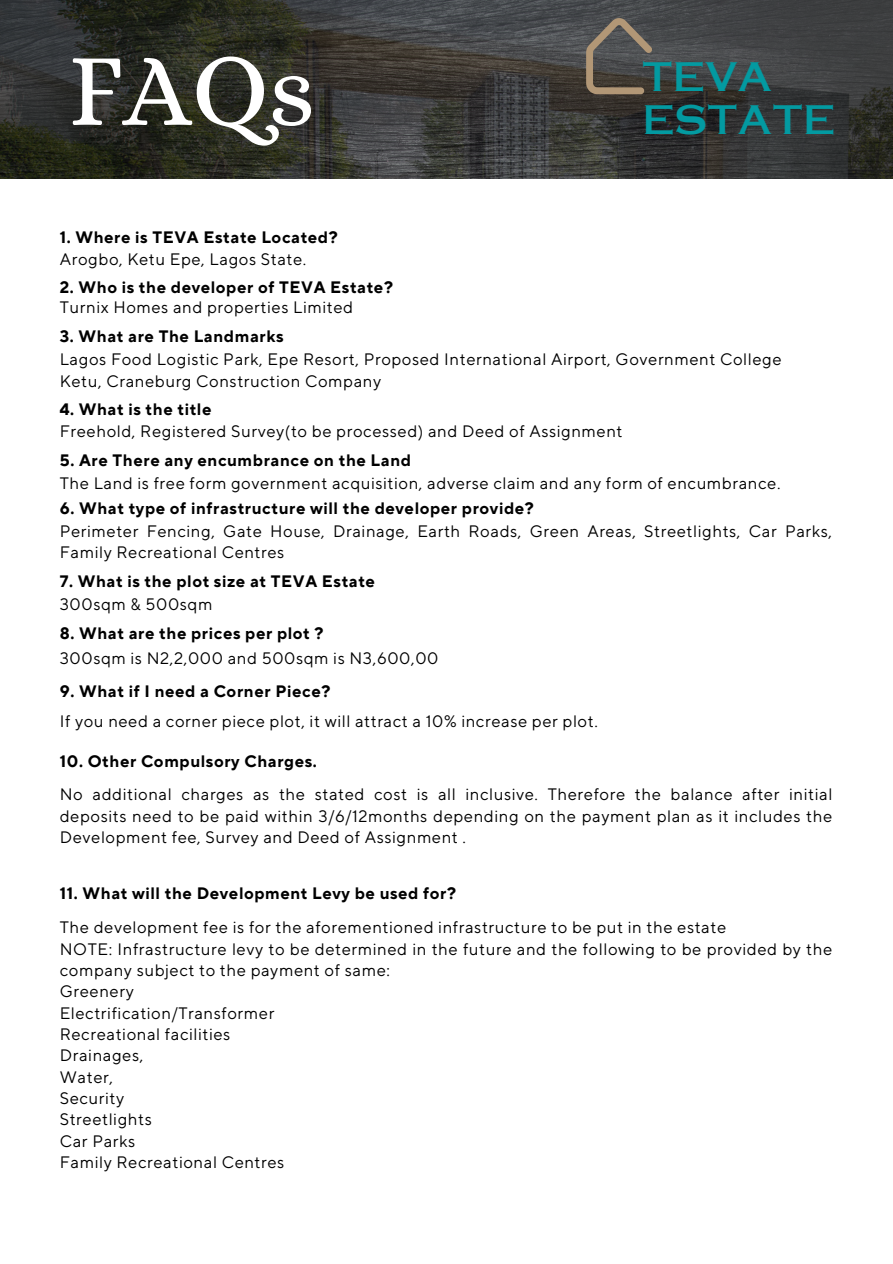
<style>
.page{position:relative;width:893px;height:1264px;background:#fff}
.page>*{position:absolute;margin:0;border:0;box-sizing:border-box;transform-origin:0 0}
.t1{font:104.7px "Alice";color:#fff}
.t2{font:39.15px "Copperplate Gothic LT Pro 31 AB";color:#039aa1}
.t3{font:16.5px/21.3px "TT Norms Pro";letter-spacing:.035em;color:#000}
.t4{font:700 16.5px "TT Norms Pro";letter-spacing:.035em;color:#000}
</style>
<div class="page">
<img style="left:0;top:0;width:892px;height:179px">
<svg style="left:586px;top:18px;width:66px;height:76px;background:#625c54"></svg>
<p class="t1" style="left:68px;top:29px;width:248px">FAQs</p>
<p class="t2" style="left:642px;top:62px;width:132px">TEVA</p>
<p class="t2" style="left:642px;top:105px;width:195px">ESTATE</p>
<p class="t4" style="left:60px;top:227px;width:279px">1. Where is TEVA Estate Located?</p>
<p class="t3" style="left:60px;top:249px;width:248px">Arogbo, Ketu Epe, Lagos State.</p>
<p class="t4" style="left:60px;top:278px;width:335px">2. Who is the developer of TEVA Estate?</p>
<p class="t3" style="left:60px;top:297px;width:295px">Turnix Homes and properties Limited</p>
<p class="t4" style="left:60px;top:326px;width:225px">3. What are The Landmarks</p>
<p class="t3" style="left:60px;top:349px;width:723px">Lagos Food Logistic Park, Epe Resort, Proposed International Airport, Government College</p>
<p class="t3" style="left:60px;top:371px;width:323px">Ketu, Craneburg Construction Company</p>
<p class="t4" style="left:60px;top:400px;width:153px">4. What is the title</p>
<p class="t3" style="left:60px;top:421px;width:564px">Freehold, Registered Survey(to be processed) and Deed of Assignment</p>
<p class="t4" style="left:60px;top:450px;width:353px">5. Are There any encumbrance on the Land</p>
<p class="t3" style="left:60px;top:473px;width:722px">The Land is free form government acquisition, adverse claim and any form of encumbrance.</p>
<p class="t4" style="left:60px;top:498px;width:475px">6. What type of infrastructure will the developer provide?</p>
<p class="t3" style="left:60px;top:521px;width:774px">Perimeter Fencing, Gate House, Drainage, Earth Roads, Green Areas, Streetlights, Car Parks,<br>Family Recreational Centres</p>
<p class="t4" style="left:60px;top:571px;width:317px">7. What is the plot size at TEVA Estate</p>
<p class="t3" style="left:60px;top:594px;width:154px">300sqm &amp; 500sqm</p>
<p class="t4" style="left:60px;top:623px;width:265px">8. What are the prices per plot ?</p>
<p class="t3" style="left:60px;top:648px;width:380px">300sqm is N2,2,000 and 500sqm is N3,600,00</p>
<p class="t4" style="left:60px;top:681px;width:272px">9. What if I need a Corner Piece?</p>
<p class="t3" style="left:60px;top:711px;width:539px">If you need a corner piece plot, it will attract a 10% increase per plot.</p>
<p class="t4" style="left:60px;top:751px;width:258px">10. Other Compulsory Charges.</p>
<p class="t3" style="left:60px;top:784px;width:774px;text-align:justify">No additional charges as the stated cost is all inclusive. Therefore the balance after initial deposits need to be paid within 3/6/12months depending on the payment plan as it includes the Development fee, Survey and Deed of Assignment .</p>
<p class="t4" style="left:60px;top:883px;width:398px">11. What will the Development Levy be used for?</p>
<p class="t3" style="left:60px;top:917px;width:668px">The development fee is for the aforementioned infrastructure to be put in the estate</p>
<p class="t3" style="left:60px;top:938px;width:774px">NOTE: Infrastructure levy to be determined in the future and the following to be provided by the company subject to the payment of same:</p>
<p class="t3" style="left:60px;top:981px;width:75px">Greenery</p>
<p class="t3" style="left:60px;top:1002px;width:216px">Electrification/Transformer</p>
<p class="t3" style="left:60px;top:1024px;width:172px">Recreational facilities</p>
<p class="t3" style="left:60px;top:1045px;width:85px">Drainages,</p>
<p class="t3" style="left:60px;top:1066px;width:55px">Water,</p>
<p class="t3" style="left:60px;top:1088px;width:66px">Security</p>
<p class="t3" style="left:60px;top:1109px;width:93px">Streetlights</p>
<p class="t3" style="left:60px;top:1131px;width:77px">Car Parks</p>
<p class="t3" style="left:60px;top:1152px;width:226px">Family Recreational Centres</p>
</div>
